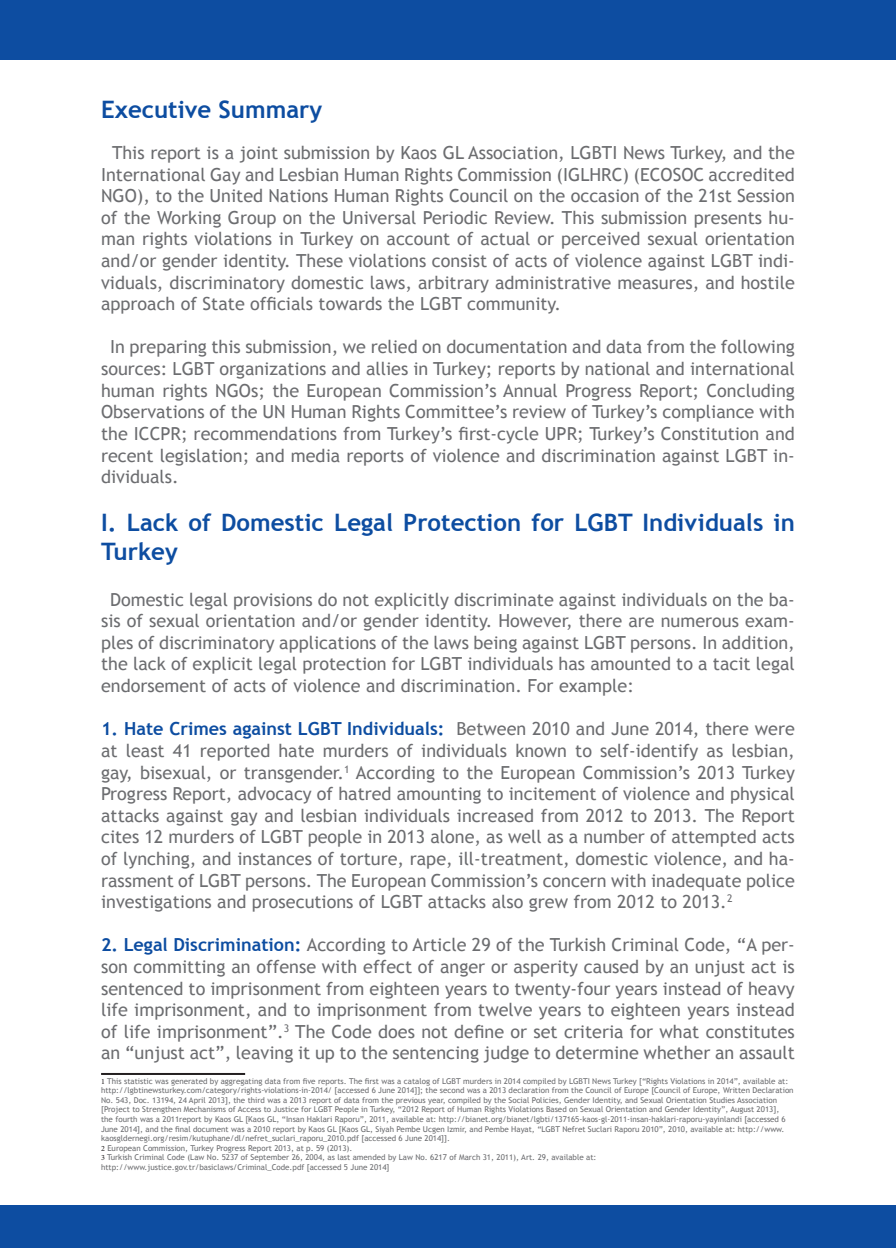
<style>
.page{position:relative;width:896px;height:1248px;background:#fff}
.page>*{position:absolute;margin:0;border:0;box-sizing:border-box;transform-origin:0 0}
.t1{font:700 24px/28.8px "Trebuchet MS";color:#0d4da1}
.t2{font:18px/21.6px "Trebuchet MS";color:#6c6d70;text-align:justify}
.t3{font:8px/9.6px "Trebuchet MS";color:#6c6d70}
.s1{font-weight:700;color:#0d4da1}
.s2{font-family:"Minion Pro";color:#231f20}
</style>
<div class="page">
<div style="left:0;top:0;width:896px;height:60px;background:#0d4da1"></div>
<div style="left:16px;top:1204px;width:880px;height:43px;background:#0d4da1"></div>
<hr style="left:101px;top:1072px;width:144px;height:2px;background:#231f20">
<p class="t1" style="left:101px;top:95px;width:223px">Executive Summary</p>
<p class="t2" style="left:101px;top:142px;width:695px;text-indent:11px">This report is a joint submission by Kaos GL Association, LGBTI News Turkey, and the International Gay and Lesbian Human Rights Commission (IGLHRC) (ECOSOC accredited NGO), to the United Nations Human Rights Council on the occasion of the 21st Session of the Working Group on the Universal Periodic Review. This submission presents hu&shy;man rights violations in Turkey on account of actual or perceived sexual orientation and/or gender identity. These violations consist of acts of violence against LGBT indi&shy;viduals, discriminatory domestic laws, arbitrary administrative measures, and hostile approach of State officials towards the LGBT community.</p>
<p class="t2" style="left:101px;top:336px;width:695px;text-indent:9px">In preparing this submission, we relied on documentation and data from the following sources: LGBT organizations and allies in Turkey; reports by national and international human rights NGOs; the European Commission’s Annual Progress Report; Concluding Observations of the UN Human Rights Committee’s review of Turkey’s compliance with the ICCPR; recommendations from Turkey’s first-cycle UPR; Turkey’s Constitution and recent legislation; and media reports of violence and discrimination against LGBT in&shy;dividuals.</p>
<p class="t1" style="left:101px;top:508px;width:695px">I. Lack of Domestic Legal Protection for LGBT Individuals in<br>Turkey</p>
<p class="t2" style="left:101px;top:588px;width:695px;text-indent:9px">Domestic legal provisions do not explicitly discriminate against individuals on the ba&shy;sis of sexual orientation and/or gender identity. However, there are numerous exam&shy;ples of discriminatory applications of the laws being against LGBT persons. In addition, the lack of explicit legal protection for LGBT individuals has amounted to a tacit legal endorsement of acts of violence and discrimination. For example:</p>
<p class="t2" style="left:101px;top:718px;width:695px"><span class="s1">1. Hate Crimes against LGBT Individuals:</span> Between 2010 and June 2014, there were at least 41 reported hate murders of individuals known to self-identify as lesbian, gay, bisexual, or transgender.<sup>1</sup> According to the European Commission’s 2013 Turkey Progress Report, advocacy of hatred amounting to incitement of violence and physical attacks against gay and lesbian individuals increased from 2012 to 2013. The Report cites 12 murders of LGBT people in 2013 alone, as well as a number of attempted acts of lynching, and instances of torture, rape, ill-treatment, domestic violence, and ha&shy;rassment of LGBT persons. The European Commission’s concern with inadequate police investigations and prosecutions of LGBT attacks also grew from 2012 to 2013.<sup>2</sup></p>
<p class="t2" style="left:101px;top:934px;width:695px"><span class="s1">2. Legal Discrimination:</span> According to Article 29 of the Turkish Criminal Code, “A per&shy;son committing an offense with effect of anger or asperity caused by an unjust act is sentenced to imprisonment from eighteen years to twenty-four years instead of heavy life imprisonment, and to imprisonment from twelve years to eighteen years instead of life imprisonment”.<sup>3</sup> The Code does not define or set criteria for what constitutes an “unjust act”, leaving it up to the sentencing judge to determine whether an assault</p>
<p class="t3" style="left:101px;top:1075px;width:694px"><span class="s2">1</span> This statistic was generated by aggregating data from five reports. The first was a catalog of LGBT murders in 2014 compiled by LGBTI News Turkey [“Rights Violations in 2014”, available at: http://lgbtinewsturkey.com/category/rights-violations-in-2014/ [accessed 6 June 2014]]; the second was a 2013 declaration from the Council of Europe [Council of Europe, Written Declaration No. 543, Doc. 13194, 24 April 2013], the third was a 2013 report of data from the previous year, compiled by the Social Policies, Gender Identity, and Sexual Orientation Studies Association [Project to Strengthen Mechanisms of Access to Justice for LGBT People in Turkey, “2012 Report of Human Rights Violations Based on Sexual Orientation and Gender Identity”, August 2013],<br>the fourth was a 2011report by Kaos GL [Kaos GL, “Insan Haklari Raporu”, 2011, available at: http://bianet.org/bianet/lgbti/137165-kaos-gl-2011-insan-haklari-raporu-yayinlandi [accessed 6<br>June 2014], and the final document was a 2010 report by Kaos GL [Kaos GL, Siyah Pembe Ucgen Izmir, and Pembe Hayat, “LGBT Nefret Suclari Raporu 2010”, 2010, available at: http://www. kaosgldernegi.org/resim/kutuphane/dl/nefret_suclari_raporu_2010.pdf [accessed 6 June 2014]].</p>
<p class="t3" style="left:101px;top:1143px;width:253px"><span class="s2">2</span> European Commission, Turkey Progress Report 2013, at p. 59 (2013).</p>
<p class="t3" style="left:101px;top:1152px;width:497px"><span class="s2">3</span> Turkish Criminal Code (Law No. 5237 of September 26, 2004, as last amended by Law No. 6217 of March 31, 2011), Art. 29, available at:</p>
<p class="t3" style="left:101px;top:1162px;width:290px">http://www.justice.gov.tr/basiclaws/Criminal_Code.pdf [accessed 5 June 2014]</p>
</div>
